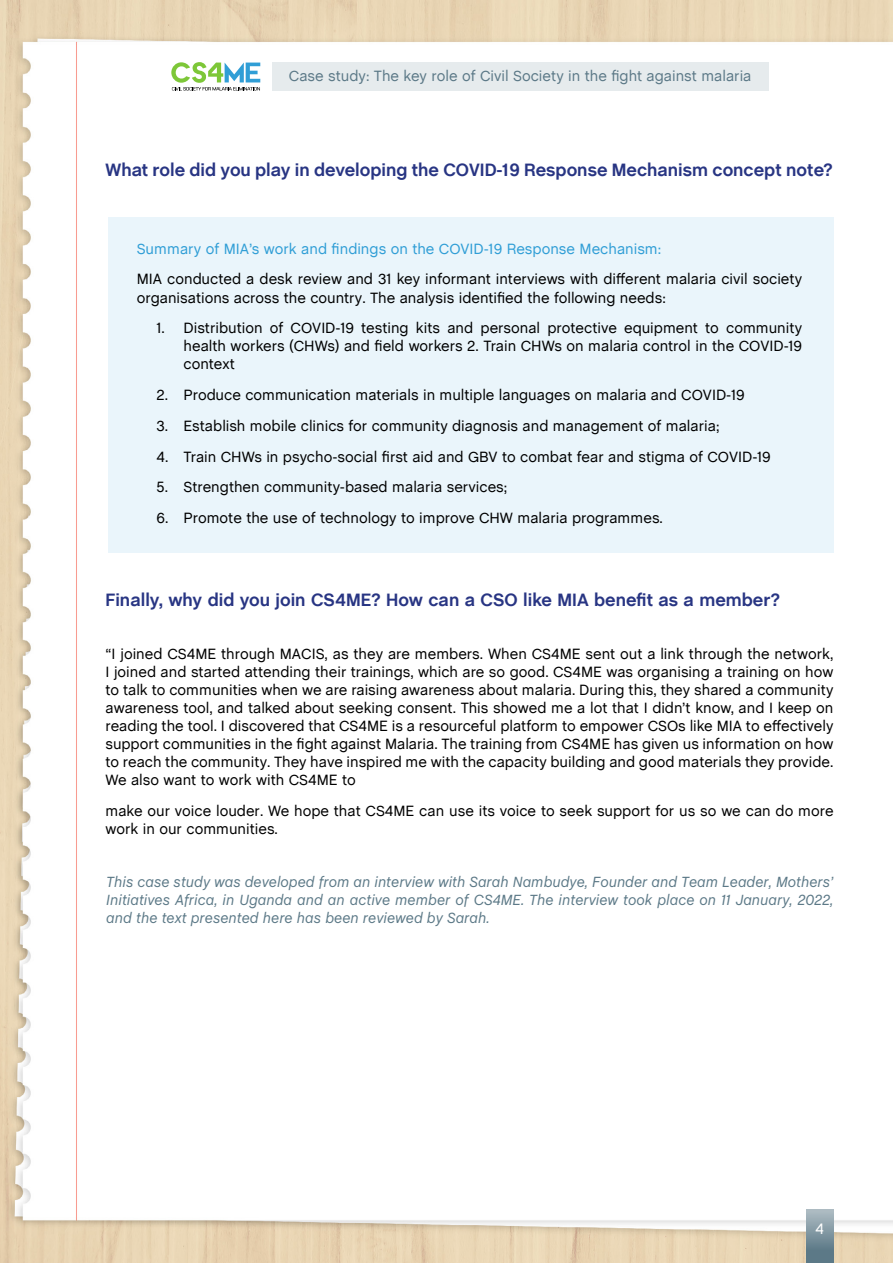
<style>
.page{position:relative;width:893px;height:1263px;background:#fff}
.page>*{position:absolute;margin:0;border:0;box-sizing:border-box;transform-origin:0 0}
.Corps_de_texte{font:700 18px "Chalet";color:#283583}
.Corps_de_texte-2{font:15px/18px "Chalet";color:#000}
.Corps_de_texte-3{font:italic 15px/18px "Chalet";color:#5c7987;text-align:justify}
.Corps_de_texte-4{font:15px "Chalet";color:#309ed6}
.t1{font:15px "Chalet";color:#5c7987}
.t2{font:15px "Chalet London Nineteen Sixty";color:#fff}
</style>
<div class="page">
<img style="left:0;top:0;width:893px;height:1263px">
<div style="left:806px;top:1210px;width:27px;height:53px;background:#5c7987"></div>
<div style="left:806px;top:1210px;width:27px;height:42px;background:linear-gradient(to bottom,#afbdc4,#5c7987)"></div>
<div style="left:272px;top:62px;width:496px;height:28px;background:#e6ebed"></div>
<svg style="left:171px;top:62px;width:89px;height:28px"></svg>
<div style="left:108px;top:217px;width:725px;height:336px;background:#eaf5fb"></div>
<p class="t1" style="left:289px;top:64px;width:464px">Case study: The key role of Civil Society in the fight against malaria</p>
<p class="Corps_de_texte" style="left:106px;top:159px;width:729px">What role did you play in developing the COVID-19 Response Mechanism concept note?</p>
<p class="Corps_de_texte-4" style="left:137px;top:237px;width:526px">Summary of MIA’s work and findings on the COVID-19 Response Mechanism:</p>
<p class="Corps_de_texte-2" style="left:137px;top:269px;width:667px">MIA conducted a desk review and 31 key informant interviews with different malaria civil society organisations across the country. The analysis identified the following needs:</p>
<p class="Corps_de_texte-2" style="left:184px;top:318px;width:620px;text-align:justify;text-indent:-27px">1. Distribution of COVID-19 testing kits and personal protective equipment to community health workers (CHWs) and field workers 2. Train CHWs on malaria control in the COVID-19 context</p>
<p class="Corps_de_texte-2" style="left:157px;top:385px;width:590px">2. Produce communication materials in multiple languages on malaria and COVID-19</p>
<p class="Corps_de_texte-2" style="left:157px;top:415px;width:564px">3. Establish mobile clinics for community diagnosis and management of malaria;</p>
<p class="Corps_de_texte-2" style="left:157px;top:446px;width:616px">4. Train CHWs in psycho-social first aid and GBV to combat fear and stigma of COVID-19</p>
<p class="Corps_de_texte-2" style="left:157px;top:477px;width:352px">5. Strengthen community-based malaria services;</p>
<p class="Corps_de_texte-2" style="left:157px;top:508px;width:508px">6. Promote the use of technology to improve CHW malaria programmes.</p>
<p class="Corps_de_texte" style="left:106px;top:589px;width:676px">Finally, why did you join CS4ME? How can a CSO like MIA benefit as a member?</p>
<p class="Corps_de_texte-2" style="left:106px;top:644px;width:729px;text-align:justify">“I joined CS4ME through MACIS, as they are members. When CS4ME sent out a link through the network, I joined and started attending their trainings, which are so good. CS4ME was organising a training on how to talk to communities when we are raising awareness about malaria. During this, they shared a community awareness tool, and talked about seeking consent. This showed me a lot that I didn’t know, and I keep on reading the tool. I discovered that CS4ME is a resourceful platform to empower CSOs like MIA to effectively support communities in the fight against Malaria. The training from CS4ME has given us information on how to reach the community. They have inspired me with the capacity building and good materials they provide.<br>We also want to work with CS4ME to</p>
<p class="Corps_de_texte-2" style="left:106px;top:800px;width:729px">make our voice louder. We hope that CS4ME can use its voice to seek support for us so we can do more work in our communities.</p>
<p class="Corps_de_texte-3" style="left:106px;top:873px;width:729px">This case study was developed from an interview with Sarah Nambudye, Founder and Team Leader, Mothers’ Initiatives Africa, in Uganda and an active member of CS4ME. The interview took place on 11 January, 2022, and the text presented here has been reviewed by Sarah.</p>
<p class="t2" style="left:815px;top:1219px;width:10px">4</p>
</div>
